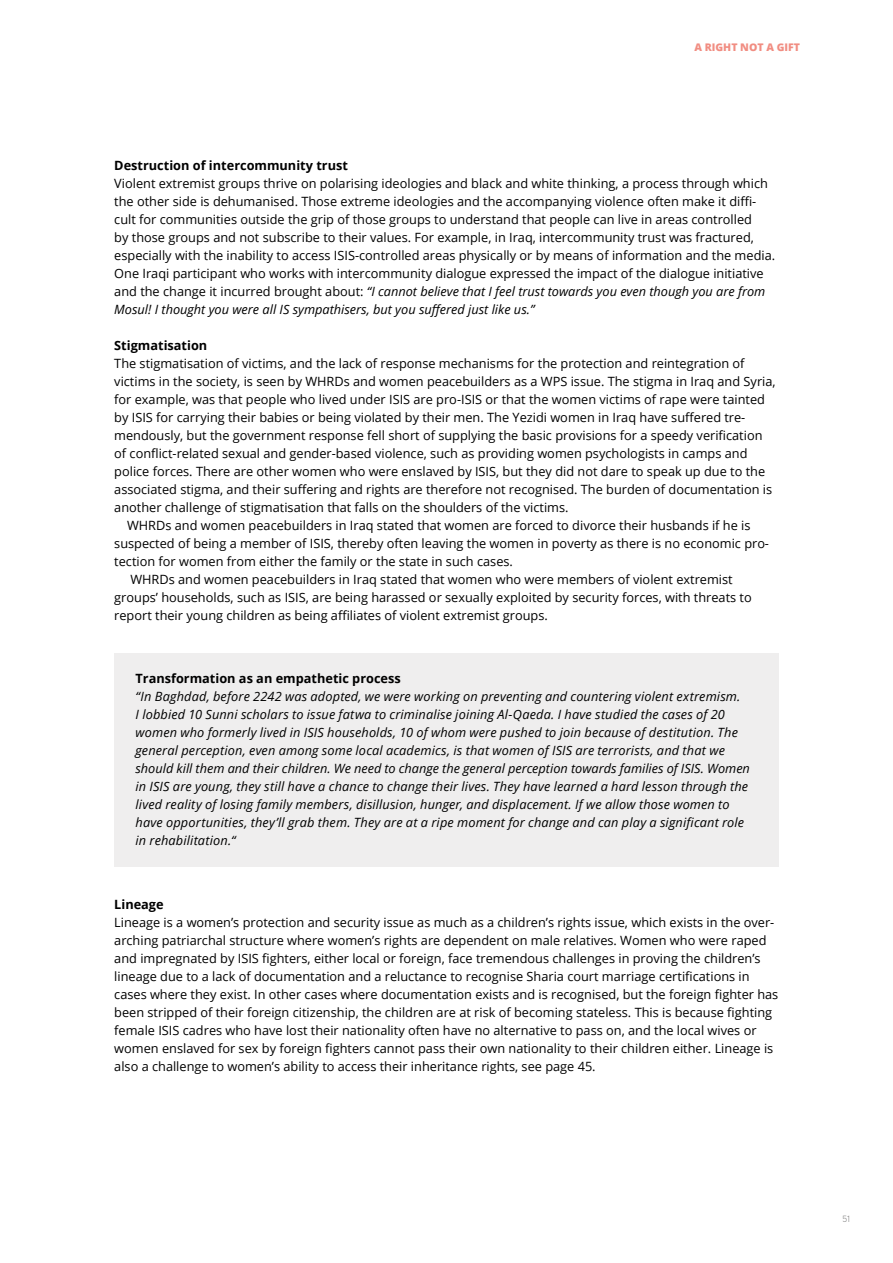
<style>
.page{position:relative;width:893px;height:1263px;background:#fff}
.page>*{position:absolute;margin:0;border:0;box-sizing:border-box;transform-origin:0 0}
.t1{font:12.75px/18px "Open Sans";color:#000}
.t2{font:italic 12.75px/18px "Open Sans";letter-spacing:.01em;color:#000}
.t3{font:700 12.75px "Open Sans";color:#000}
.t4{font:800 10.5px "Open Sans";color:#f18d82}
.t5{font:300 9px "Aaux Pro OT";color:#706f6f}
.s1{font-style:italic}
</style>
<div class="page">
<div style="left:114px;top:653px;width:665px;height:214px;background:#efeeee"></div>
<p class="t4" style="left:694px;top:39px;width:107px">A RIGHT NOT A GIFT</p>
<p class="t3" style="left:114px;top:157px;width:235px">Destruction of intercommunity trust</p>
<p class="t1" style="left:114px;top:174px;width:662px">Violent extremist groups thrive on polarising ideologies and black and white thinking, a process through which the other side is dehumanised. Those extreme ideologies and the accompanying violence often make it diffi&shy;cult for communities outside the grip of those groups to understand that people can live in areas controlled<br>by those groups and not subscribe to their values. For example, in Iraq, intercommunity trust was fractured, especially with the inability to access ISIS-controlled areas physically or by means of information and the media.<br>One Iraqi participant who works with intercommunity dialogue expressed the impact of the dialogue initiative and the change it incurred brought about: <span class="s1">“I cannot believe that I feel trust towards you even though you are from Mosul! I thought you were all IS sympathisers, but you suffered just like us.”</span></p>
<p class="t3" style="left:114px;top:337px;width:95px">Stigmatisation</p>
<p class="t1" style="left:114px;top:354px;width:632px">The stigmatisation of victims, and the lack of response mechanisms for the protection and reintegration of</p>
<p class="t1" style="left:114px;top:372px;width:663px">victims in the society, is seen by WHRDs and women peacebuilders as a WPS issue. The stigma in Iraq and Syria,</p>
<p class="t1" style="left:114px;top:390px;width:652px">for example, was that people who lived under ISIS are pro-ISIS or that the women victims of rape were tainted</p>
<p class="t1" style="left:114px;top:408px;width:633px">by ISIS for carrying their babies or being violated by their men. The Yezidi women in Iraq have suffered tre-</p>
<p class="t1" style="left:114px;top:426px;width:650px">mendously, but the government response fell short of supplying the basic provisions for a speedy verification</p>
<p class="t1" style="left:114px;top:444px;width:635px">of conflict-related sexual and gender-based violence, such as providing women psychologists in camps and</p>
<p class="t1" style="left:114px;top:462px;width:652px">police forces. There are other women who were enslaved by ISIS, but they did not dare to speak up due to the</p>
<p class="t1" style="left:114px;top:480px;width:659px">associated stigma, and their suffering and rights are therefore not recognised. The burden of documentation is</p>
<p class="t1" style="left:114px;top:498px;width:456px">another challenge of stigmatisation that falls on the shoulders of the victims.</p>
<p class="t1" style="left:127px;top:516px;width:625px">WHRDs and women peacebuilders in Iraq stated that women are forced to divorce their husbands if he is</p>
<p class="t1" style="left:114px;top:534px;width:656px">suspected of being a member of ISIS, thereby often leaving the women in poverty as there is no economic pro-</p>
<p class="t1" style="left:114px;top:552px;width:400px">tection for women from either the family or the state in such cases.</p>
<p class="t1" style="left:130px;top:570px;width:604px">WHRDs and women peacebuilders in Iraq stated that women who were members of violent extremist</p>
<p class="t1" style="left:114px;top:588px;width:639px">groups’ households, such as ISIS, are being harassed or sexually exploited by security forces, with threats to</p>
<p class="t1" style="left:114px;top:606px;width:435px">report their young children as being affiliates of violent extremist groups.</p>
<p class="t3" style="left:136px;top:670px;width:267px">Transformation as an empathetic process</p>
<p class="t2" style="left:136px;top:687px;width:616px">“In Baghdad, before 2242 was adopted, we were working on preventing and countering violent extremism.<br>I lobbied 10 Sunni scholars to issue fatwa to criminalise joining Al-Qaeda. I have studied the cases of 20 women who formerly lived in ISIS households, 10 of whom were pushed to join because of destitution. The general perception, even among some local academics, is that women of ISIS are terrorists, and that we should kill them and their children. We need to change the general perception towards families of ISIS. Women in ISIS are young, they still have a chance to change their lives. They have learned a hard lesson through the lived reality of losing family members, disillusion, hunger, and displacement. If we allow those women to have opportunities, they’ll grab them. They are at a ripe moment for change and can play a significant role in rehabilitation.“</p>
<p class="t3" style="left:114px;top:895px;width:51px">Lineage</p>
<p class="t1" style="left:114px;top:913px;width:665px">Lineage is a women’s protection and security issue as much as a children’s rights issue, which exists in the over&shy;arching patriarchal structure where women’s rights are dependent on male relatives. Women who were raped and impregnated by ISIS fighters, either local or foreign, face tremendous challenges in proving the children’s lineage due to a lack of documentation and a reluctance to recognise Sharia court marriage certifications in cases where they exist. In other cases where documentation exists and is recognised, but the foreign fighter has been stripped of their foreign citizenship, the children are at risk of becoming stateless. This is because fighting female ISIS cadres who have lost their nationality often have no alternative to pass on, and the local wives or women enslaved for sex by foreign fighters cannot pass their own nationality to their children either. Lineage is also a challenge to women’s ability to access their inheritance rights, see page 45.</p>
<p class="t5" style="left:842px;top:1213px;width:9px">51</p>
</div>
